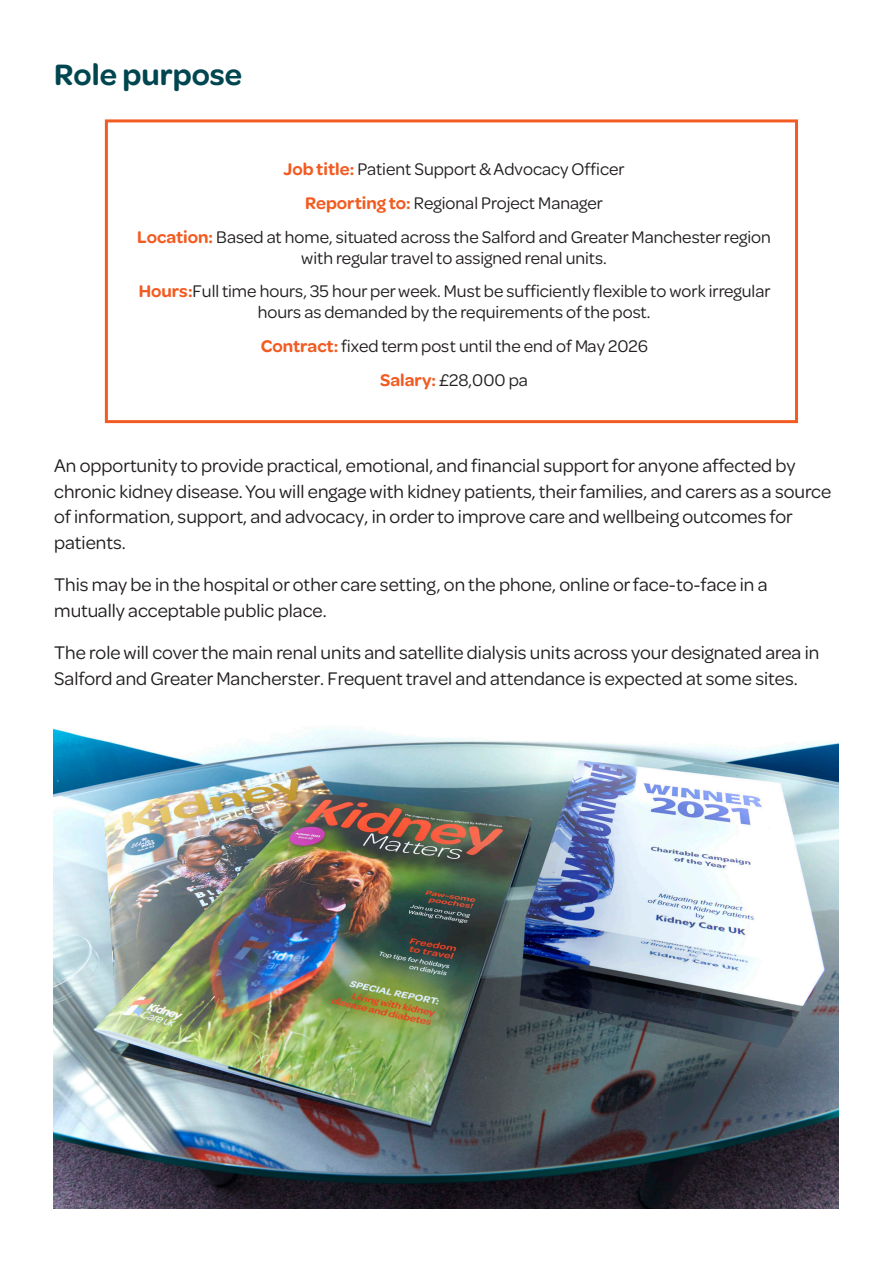
<style>
.page{position:relative;width:893px;height:1263px;background:#fff}
.page>*{position:absolute;margin:0;border:0;box-sizing:border-box;transform-origin:0 0}
.t1{font:600 31.5px "Omnes";color:#004650}
.t2{font:19.5px/25.5px "Omnes";color:#231f20}
.t3{font:18px/33.8px "Omnes";color:#231f20;text-align:center}
.s1{font-weight:600;color:#f25b21}
</style>
<div class="page">
<div style="left:105px;top:119px;width:693px;height:304px;border:3px solid #f25b21"></div>
<img style="left:54px;top:728px;width:785px;height:480px">
<p class="t1" style="left:54px;top:53px;width:189px">Role purpose</p>
<p class="t3" style="left:137px;top:151px;width:635px"><span class="s1">Job title:</span> Patient Support &amp; Advocacy Officer<br><span class="s1">Reporting to:</span> Regional Project Manager<br><span class="s1">Location:</span> Based at home, situated across the Salford and Greater Manchester region</p>
<p class="t3" style="left:139px;top:240px;width:633px">with regular travel to assigned renal units.<br><span class="s1">Hours:</span>Full time hours, 35 hour per week. Must be sufficiently flexible to work irregular</p>
<p class="t3" style="left:258px;top:294px;width:394px">hours as demanded by the requirements of the post.<br><span class="s1">Contract:</span> fixed term post until the end of May 2026<br><span class="s1">Salary:</span> £28,000 pa</p>
<p class="t2" style="left:54px;top:452px;width:779px">An opportunity to provide practical, emotional, and financial support for anyone affected by chronic kidney disease. You will engage with kidney patients, their families, and carers as a source of information, support, and advocacy, in order to improve care and wellbeing outcomes for patients.</p>
<p class="t2" style="left:54px;top:571px;width:715px">This may be in the hospital or other care setting, on the phone, online or face-to-face in a mutually acceptable public place.</p>
<p class="t2" style="left:54px;top:639px;width:767px">The role will cover the main renal units and satellite dialysis units across your designated area in<br>Salford and Greater Mancherster. Frequent travel and attendance is expected at some sites.</p>
</div>
